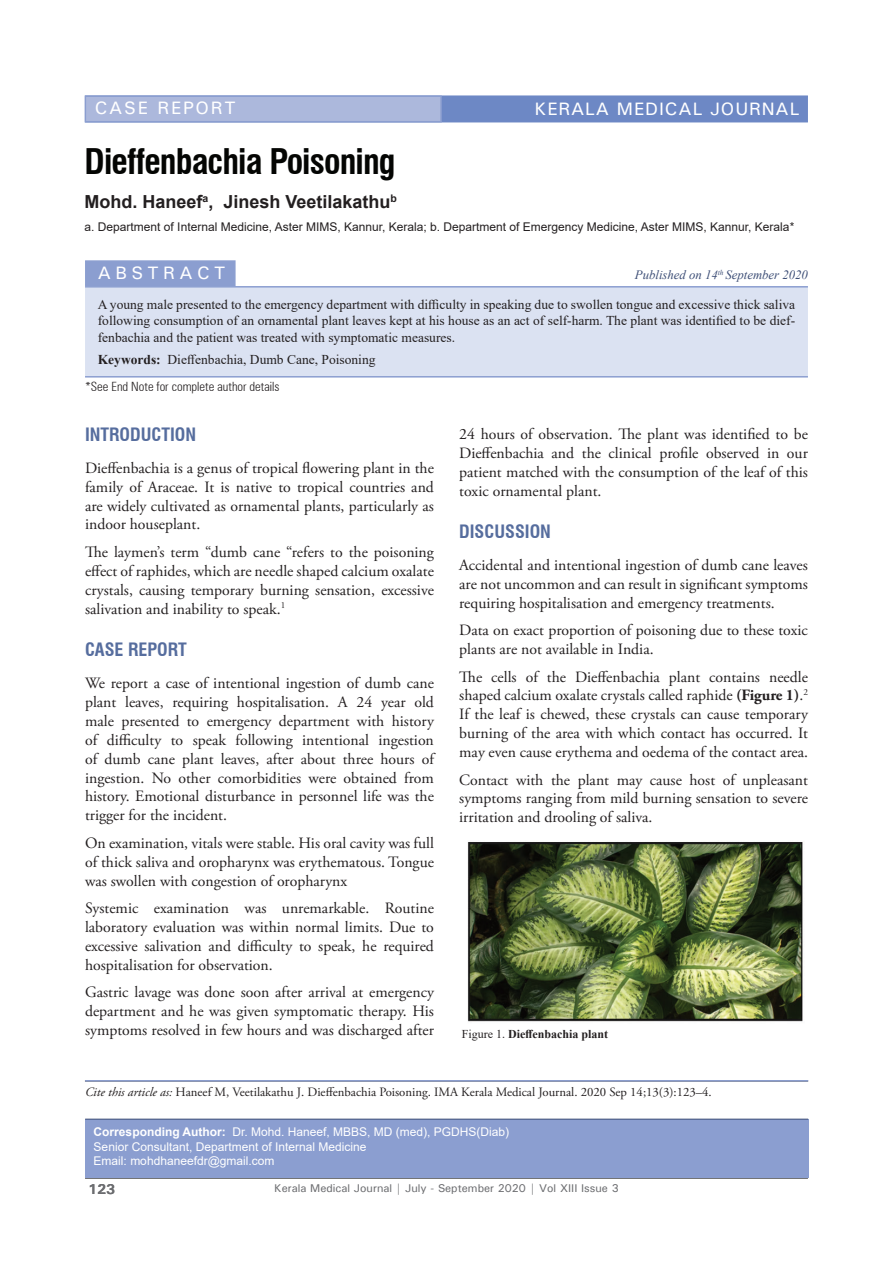
<style>
.page{position:relative;width:893px;height:1263px;background:#fff}
.page>*{position:absolute;margin:0;border:0;box-sizing:border-box;transform-origin:0 0}
.t1{font:700 condensed 34.5px "Swiss 721 BT";letter-spacing:-.025em;color:#040503}
.Title_Name{font:700 18px "Arial";color:#231f20}
.Head_1{font:700 condensed 18px "Swiss 721 BT";color:#566d9e}
.t2{font:500 18px "Univers";letter-spacing:.05em;color:#fff}
.t3{font:500 18px "Univers";letter-spacing:.1em;color:#fff}
.t4{font:500 18px "Univers";letter-spacing:.25em;color:#fff}
.J_Para_2{font:15.75px/18.9px "Adobe Garamond Pro";color:#231f20;text-align:justify}
.t5{font:700 14.25px "Univers";color:#6c6d70}
.Abstract{font:13.5px/16.5px "Times New Roman";color:#231f20;text-align:justify}
.t6{font:12.75px "Adobe Garamond Pro";color:#231f20}
.t7{font:300 condensed 12.75px "Zurich BT";color:#231f20}
.t8{font:italic 12.75px "Times New Roman";color:#3e4f77}
.t9{font:12px/14.4px "Arial";color:#fff}
.Title_Name-2{font:12px "Arial";color:#231f20}
.Para_1{font:700 12px "Times New Roman";color:#231f20}
.t10{font:500 11.25px "Univers";color:#6c6d70}
.s1{font-weight:700}
.s2{font-weight:400}
.s3{font-style:italic}
</style>
<div class="page">
<hr style="left:85px;top:1178px;width:723px;height:1px;background:#57585a">
<div style="left:85px;top:95px;width:723px;height:27px;background:#6d88c5;border:2px solid #6d88c5"></div>
<div style="left:85px;top:95px;width:357px;height:27px;background:#acb8dc;border:2px solid #8b9ed0"></div>
<div style="left:85px;top:260px;width:151px;height:26px;background:#8b9ed0;border:2px solid #8b9ed0"></div>
<div style="left:85px;top:1119px;width:723px;height:59px;background:#8b9ed0"></div>
<hr style="left:85px;top:1119px;width:723px;height:1px;background:#3e4f77">
<hr style="left:85px;top:1080px;width:723px;height:1px;background:#8b9ed0">
<div style="left:85px;top:288px;width:723px;height:88px;background:#dbe2f2"></div>
<hr style="left:85px;top:286px;width:723px;height:2px;background:#8b9ed0">
<hr style="left:85px;top:376px;width:723px;height:2px;background:#8b9ed0">
<img style="left:467px;top:842px;width:336px;height:180px">
<p class="t3" style="left:95px;top:97px;width:142px">CASE REPORT</p>
<p class="t2" style="left:534px;top:97px;width:266px">KERALA MEDICAL JOURNAL</p>
<p class="t1" style="left:85px;top:141px;width:313px">Dieffenbachia Poisoning</p>
<p class="Title_Name" style="left:85px;top:189px;width:314px">Mohd. Haneef<sup>a</sup>, Jinesh Veetilakathu<sup>b</sup></p>
<p class="Title_Name-2" style="left:85px;top:219px;width:711px">a. Department of Internal Medicine, Aster MIMS, Kannur, Kerala; b. Department of Emergency Medicine, Aster MIMS, Kannur, Kerala*</p>
<p class="t4" style="left:98px;top:261px;width:129px">ABSTRACT</p>
<p class="t8" style="left:635px;top:266px;width:175px">Published on 14<sup>th</sup> September 2020</p>
<p class="Abstract" style="left:98px;top:296px;width:699px">A young male presented to the emergency department with difficulty in speaking due to swollen tongue and excessive thick saliva following consumption of an ornamental plant leaves kept at his house as an act of self-harm. The plant was identified to be dief&shy;fenbachia and the patient was treated with symptomatic measures.</p>
<p class="Abstract" style="left:98px;top:351px;width:279px"><span class="s1">Keywords:</span> Dieffenbachia, Dumb Cane, Poisoning</p>
<p class="t7" style="left:85px;top:378px;width:196px">*See End Note for complete author details</p>
<p class="Head_1" style="left:85px;top:424px;width:113px">INTRODUCTION</p>
<p class="J_Para_2" style="left:85px;top:459px;width:350px">Dieffenbachia is a genus of tropical flowering plant in the family of Araceae. It is native to tropical countries and are widely cultivated as ornamental plants, particularly as indoor houseplant.</p>
<p class="J_Para_2" style="left:85px;top:543px;width:350px">The laymen’s term “dumb cane “refers to the poisoning effect of raphides, which are needle shaped calcium oxalate crystals, causing temporary burning sensation, excessive salivation and inability to speak.<sup>1</sup></p>
<p class="Head_1" style="left:85px;top:639px;width:103px">CASE REPORT</p>
<p class="J_Para_2" style="left:85px;top:674px;width:350px">We report a case of intentional ingestion of dumb cane plant leaves, requiring hospitalisation. A 24 year old male presented to emergency department with history of difficulty to speak following intentional ingestion of dumb cane plant leaves, after about three hours of ingestion. No other comorbidities were obtained from history. Emotional disturbance in personnel life was the trigger for the incident.</p>
<p class="J_Para_2" style="left:85px;top:834px;width:350px">On examination, vitals were stable. His oral cavity was full of thick saliva and oropharynx was erythematous. Tongue was swollen with congestion of oropharynx</p>
<p class="J_Para_2" style="left:85px;top:899px;width:350px">Systemic examination was unremarkable. Routine laboratory evaluation was within normal limits. Due to excessive salivation and difficulty to speak, he required hospitalisation for observation.</p>
<p class="J_Para_2" style="left:85px;top:983px;width:350px">Gastric lavage was done soon after arrival at emergency department and he was given symptomatic therapy. His symptoms resolved in few hours and was discharged after</p>
<p class="J_Para_2" style="left:459px;top:425px;width:350px">24 hours of observation. The plant was identified to be Dieffenbachia and the clinical profile observed in our patient matched with the consumption of the leaf of this toxic ornamental plant.</p>
<p class="Head_1" style="left:459px;top:521px;width:93px">DISCUSSION</p>
<p class="J_Para_2" style="left:459px;top:556px;width:350px">Accidental and intentional ingestion of dumb cane leaves are not uncommon and can result in significant symptoms requiring hospitalisation and emergency treatments.</p>
<p class="J_Para_2" style="left:459px;top:621px;width:350px">Data on exact proportion of poisoning due to these toxic plants are not available in India.</p>
<p class="J_Para_2" style="left:459px;top:668px;width:350px">The cells of the Dieffenbachia plant contains needle shaped calcium oxalate crystals called raphide <span class="s1">(Figure 1)</span>.<sup>2<br></sup>If the leaf is chewed, these crystals can cause temporary burning of the area with which contact has occurred. It may even cause erythema and oedema of the contact area.</p>
<p class="J_Para_2" style="left:459px;top:771px;width:350px">Contact with the plant may cause host of unpleasant symptoms ranging from mild burning sensation to severe irritation and drooling of saliva.</p>
<p class="Para_1" style="left:462px;top:1025px;width:148px"><span class="s2">Figure 1.</span> Dieffenbachia plant</p>
<p class="t6" style="left:85px;top:1085px;width:628px"><span class="s3">Cite this article as:</span> Haneef M, Veetilakathu J. Dieffenbachia Poisoning. IMA Kerala Medical Journal. 2020 Sep 14;13(3):123–4.</p>
<p class="t9" style="left:94px;top:1125px;width:417px"><span class="s1">Corresponding Author:</span> Dr. Mohd. Haneef, MBBS, MD (med), PGDHS(Diab)<br>Senior Consultant, Department of Internal Medicine<br>Email: mohdhaneefdr@gmail.com</p>
<p class="t5" style="left:88px;top:1180px;width:28px">123</p>
<p class="t10" style="left:274px;top:1181px;width:346px">Kerala Medical Journal | July - September 2020 | Vol XIII Issue 3</p>
</div>
